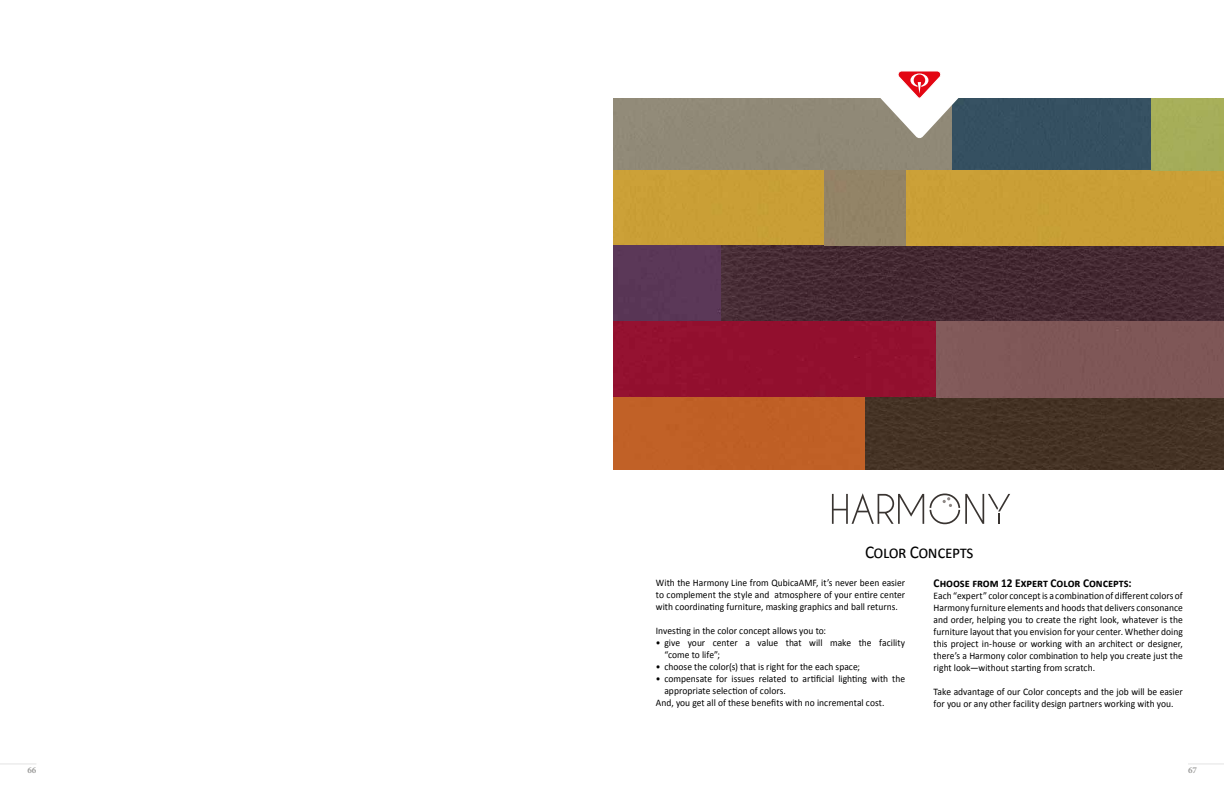
<style>
.page{position:relative;width:1224px;height:792px;background:#fff}
.page>*{position:absolute;margin:0;border:0;box-sizing:border-box;transform-origin:0 0}
.t1{font:18px "Calibri";letter-spacing:-.02em;color:#000;scale:.95 1}
.t2{font:700 12px "Calibri";letter-spacing:-.005em;color:#000;scale:.95 1}
.t3{font:10px/12px "Calibri";letter-spacing:.005em;color:#000;text-align:justify;scale:.95 1}
.t4{font:700 9px "Minion Pro";color:#9d9d9c}
</style>
<div class="page">
<hr style="left:0;top:763px;width:36px;height:1px;background:#e3e3e3">
<hr style="left:1188px;top:763px;width:36px;height:1px;background:#e3e3e3">
<div style="left:952px;top:99px;width:199px;height:71px;background:#355061"></div>
<img style="left:613px;top:99px;width:339px;height:147px">
<img style="left:720px;top:246px;width:504px;height:75px">
<div style="left:613px;top:246px;width:107px;height:75px;background:#5b3858"></div>
<div style="left:906px;top:170px;width:318px;height:76px;background:#ca9f36"></div>
<div style="left:1151px;top:99px;width:73px;height:71px;background:#a6ae59"></div>
<div style="left:825px;top:170px;width:81px;height:76px;background:#938467"></div>
<img style="left:613px;top:321px;width:324px;height:149px">
<div style="left:866px;top:397px;width:358px;height:73px;background:#443224"></div>
<div style="left:937px;top:321px;width:287px;height:76px;background:#7f5757"></div>
<svg style="left:877px;top:71px;width:85px;height:68px"></svg>
<svg style="left:832px;top:493px;width:92px;height:31px"></svg>
<svg style="left:930px;top:494px;width:80px;height:30px"></svg>
<h1 class="t1" style="left:865px;top:541px;width:116px">Color Concepts</h1>
<p class="t2" style="left:934px;top:575px;width:210px">Choose from 12 Expert Color Concepts:</p>
<p class="t3" style="left:934px;top:590px;width:264px">Each “expert” color concept is a combination of different colors of Harmony furniture elements and hoods that delivers consonance and order, helping you to create the right look, whatever is the furniture layout that you envision for your center. Whether doing this project in-house or working with an architect or designer, there’s a Harmony color combination to help you create just the right look—without starting from scratch.</p>
<p class="t3" style="left:934px;top:686px;width:264px">Take advantage of our Color concepts and the job will be easier for you or any other facility design partners working with you.</p>
<p class="t3" style="left:656px;top:576px;width:264px">With the Harmony Line from QubicaAMF, it’s never been easier to complement the style and atmosphere of your entire center with coordinating furniture, masking graphics and ball returns.</p>
<p class="t3" style="left:656px;top:624px;width:181px">Investing in the color concept allows you to:</p>
<p class="t3" style="left:664px;top:636px;width:255px;text-indent:-9px">• give your center a value that will make the facility “come to life”;</p>
<p class="t3" style="left:656px;top:660px;width:216px">• choose the color(s) that is right for the each space;</p>
<p class="t3" style="left:656px;top:672px;width:264px">• compensate for issues related to artificial lighting with the</p>
<p class="t3" style="left:664px;top:684px;width:129px">appropriate selection of colors.</p>
<p class="t3" style="left:656px;top:696px;width:242px">And, you get all of these benefits with no incremental cost.</p>
<p class="t4" style="left:27px;top:764px;width:10px">66</p>
<p class="t4" style="left:1188px;top:764px;width:10px">67</p>
</div>
